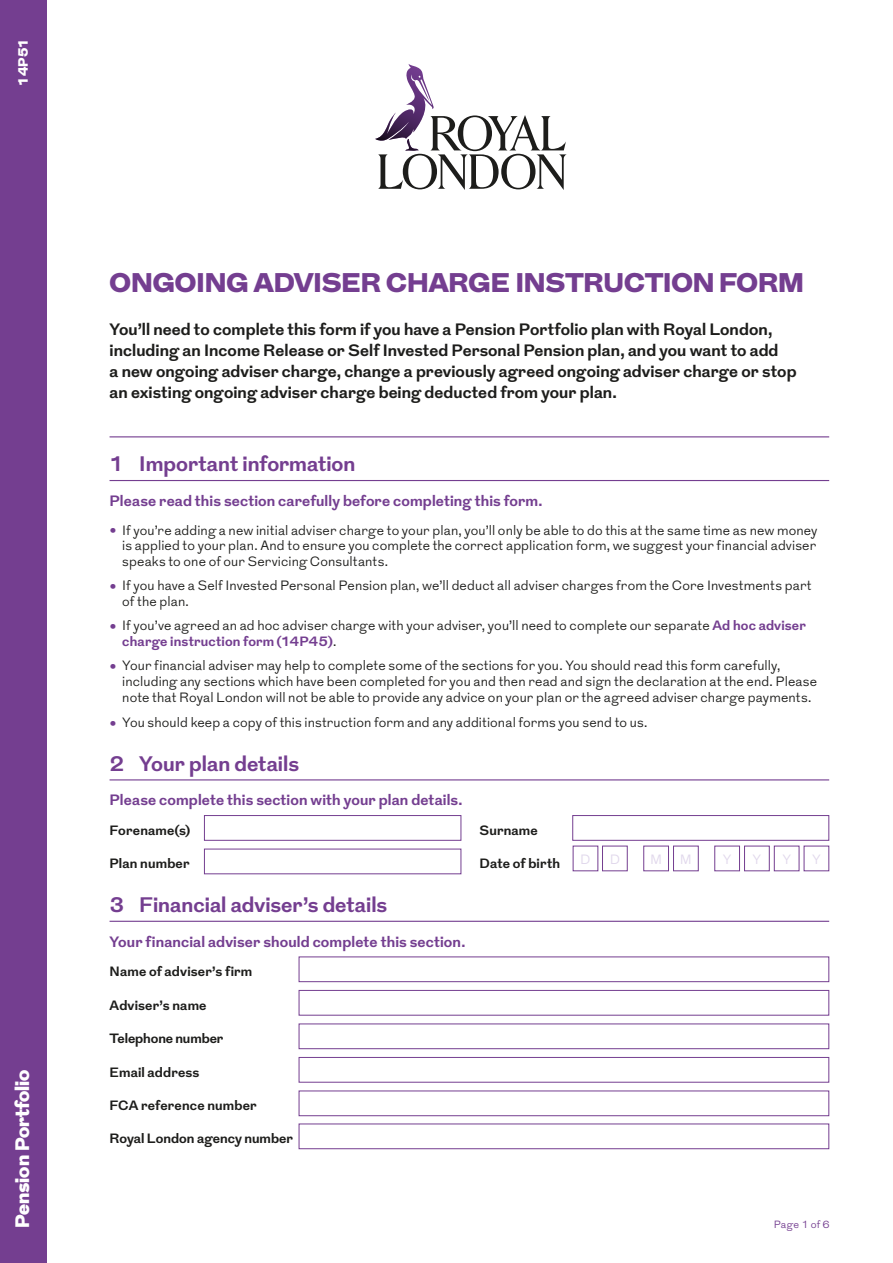
<style>
.page{position:relative;width:893px;height:1263px;background:#fff}
.page>*{position:absolute;margin:0;border:0;box-sizing:border-box;transform-origin:0 0}
.t1{font:900 27px "Grot";color:#743e90}
.t2{font:700 21px "Grot";color:#743e90}
.t3{font:900 19.5px "Grot";color:#fff}
.t4{font:700 16.5px/21px "Grot";letter-spacing:.005em;color:#1d1d1b}
.t5{font:700 15px "Grot";letter-spacing:.01em;color:#743e90}
.t6{font:300 13.5px/15.8px "Grot";letter-spacing:.01em;color:#1d1d1b}
.t7{font:700 13.5px "Grot";letter-spacing:.01em;color:#1d1d1b}
.t8{font:300 13.5px "Grot";color:#e1d8ec}
.t9{font:900 13.5px "Grot";color:#fff}
.t10{font:300 10.5px "Grot";letter-spacing:.025em;color:#743e90}
.s1{font-family:"Adobe Caslon Pro";font-weight:400;font-size:21px;color:#743e90}
.s2{font-weight:700;color:#743e90}
</style>
<div class="page">
<div style="left:0;top:0;width:47px;height:1263px;background:#743e90"></div>
<hr style="left:110px;top:436px;width:719px;height:1px;background:#743e90">
<hr style="left:110px;top:480px;width:719px;height:1px;background:#743e90">
<hr style="left:110px;top:779px;width:719px;height:1px;background:#743e90">
<hr style="left:110px;top:921px;width:719px;height:1px;background:#743e90">
<div style="left:204px;top:815px;width:257px;height:26px;border:1px solid #743e90"></div>
<div style="left:572px;top:815px;width:257px;height:26px;border:1px solid #743e90"></div>
<div style="left:602px;top:846px;width:26px;height:25px;border:1px solid #743e90"></div>
<div style="left:643px;top:846px;width:26px;height:25px;border:1px solid #743e90"></div>
<div style="left:714px;top:846px;width:26px;height:25px;border:1px solid #743e90"></div>
<div style="left:744px;top:846px;width:26px;height:25px;border:1px solid #743e90"></div>
<div style="left:673px;top:846px;width:26px;height:25px;border:1px solid #743e90"></div>
<div style="left:299px;top:956px;width:530px;height:26px;border:1px solid #743e90"></div>
<div style="left:299px;top:990px;width:530px;height:25px;border:1px solid #743e90"></div>
<div style="left:299px;top:1023px;width:530px;height:26px;border:1px solid #743e90"></div>
<div style="left:299px;top:1057px;width:530px;height:25px;border:1px solid #743e90"></div>
<div style="left:299px;top:1090px;width:530px;height:26px;border:1px solid #743e90"></div>
<div style="left:299px;top:1123px;width:530px;height:26px;border:1px solid #743e90"></div>
<svg style="left:375px;top:64px;width:192px;height:126px"></svg>
<p class="t9" style="left:14px;top:86px;width:49px;rotate:-90deg">14P51</p>
<h3 class="t3" style="left:9px;top:1228px;width:160px;rotate:-90deg">Pension Portfolio</h3>
<h1 class="t1" style="left:110px;top:264px;width:696px">ONGOING ADVISER CHARGE INSTRUCTION FORM</h1>
<p class="t4" style="left:110px;top:319px;width:688px">You’ll need to complete this form if you have a Pension Portfolio plan with Royal London, including an Income Release or Self Invested Personal Pension plan, and you want to add<br>a new ongoing adviser charge, change a previously agreed ongoing adviser charge or stop an existing ongoing adviser charge being deducted from your plan.</p>
<h2 class="t2" style="left:110px;top:450px;width:247px">1 Important information</h2>
<p class="t5" style="left:110px;top:490px;width:434px">Please read this section carefully before completing this form.</p>
<p class="t6" style="left:122px;top:522px;width:697px;text-align:justify;text-indent:-13px"><span class="s1">•</span> If you’re adding a new initial adviser charge to your plan, you’ll only be able to do this at the same time as new money is applied to your plan. And to ensure you complete the correct application form, we suggest your financial adviser speaks to one of our Servicing Consultants.</p>
<p class="t6" style="left:122px;top:578px;width:691px;text-indent:-13px"><span class="s1">•</span> If you have a Self Invested Personal Pension plan, we’ll deduct all adviser charges from the Core Investments part of the plan.</p>
<p class="t6" style="left:122px;top:618px;width:685px;text-indent:-13px"><span class="s1">•</span> If you’ve agreed an ad hoc adviser charge with your adviser, you’ll need to complete our separate <span class="s2">Ad hoc adviser charge instruction form (14P45)</span>.</p>
<p class="t6" style="left:122px;top:658px;width:696px;text-indent:-13px"><span class="s1">•</span> Your financial adviser may help to complete some of the sections for you. You should read this form carefully, including any sections which have been completed for you and then read and sign the declaration at the end. Please note that Royal London will not be able to provide any advice on your plan or the agreed adviser charge payments.</p>
<p class="t6" style="left:110px;top:715px;width:539px"><span class="s1">•</span> You should keep a copy of this instruction form and any additional forms you send to us.</p>
<h2 class="t2" style="left:110px;top:749px;width:191px">2 Your plan details</h2>
<p class="t5" style="left:110px;top:790px;width:355px">Please complete this section with your plan details.</p>
<p class="t7" style="left:110px;top:821px;width:82px">Forename(s)</p>
<p class="t7" style="left:479px;top:821px;width:60px">Surname</p>
<p class="t7" style="left:110px;top:854px;width:82px">Plan number</p>
<p class="t7" style="left:479px;top:854px;width:82px">Date of birth</p>
<p class="t8" style="left:580px;top:850px;width:12px">D</p>
<p class="t8" style="left:610px;top:850px;width:12px">D</p>
<p class="t8" style="left:650px;top:850px;width:14px">M</p>
<p class="t8" style="left:680px;top:850px;width:14px">M</p>
<p class="t8" style="left:723px;top:850px;width:10px">Y</p>
<p class="t8" style="left:753px;top:850px;width:10px">Y</p>
<p class="t8" style="left:782px;top:850px;width:10px">Y</p>
<p class="t8" style="left:812px;top:850px;width:10px">Y</p>
<h2 class="t2" style="left:110px;top:890px;width:279px">3 Financial adviser’s details</h2>
<p class="t5" style="left:110px;top:931px;width:357px">Your financial adviser should complete this section.</p>
<p class="t7" style="left:110px;top:962px;width:144px">Name of adviser’s firm</p>
<p class="t7" style="left:110px;top:995px;width:99px">Adviser’s name</p>
<p class="t7" style="left:110px;top:1029px;width:115px">Telephone number</p>
<p class="t7" style="left:110px;top:1062px;width:91px">Email address</p>
<p class="t7" style="left:110px;top:1096px;width:149px">FCA reference number</p>
<p class="t7" style="left:110px;top:1129px;width:185px">Royal London agency number</p>
<p class="t10" style="left:774px;top:1218px;width:57px">Page 1 of 6</p>
</div>
